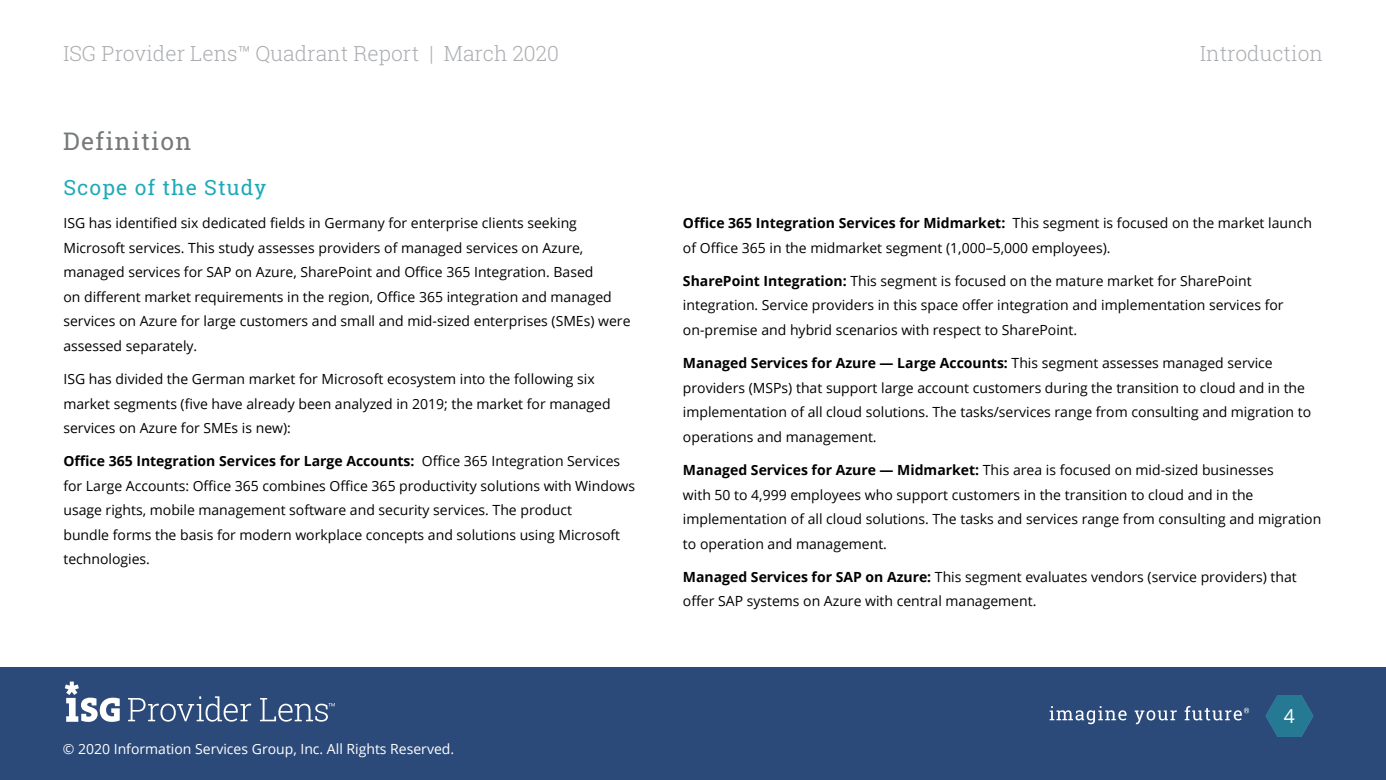
<style>
.page{position:relative;width:1386px;height:780px;background:#fff}
.page>*{position:absolute;margin:0;border:0;box-sizing:border-box;transform-origin:0 0}
.Body_Copy{font:24.5px "Roboto Slab";letter-spacing:.05em;color:#76797a}
.t1{font:300 21px "Roboto Slab";color:#abadb0}
.Body_Copy-2{font:21px "Roboto Slab";letter-spacing:.05em;color:#1daab8}
.t2{font:19.25px "Open Sans";color:#fff}
.Section_Title_Midtex{font:14px/24.5px "Open Sans";color:#000}
.Report_Cover_Title{font:14px "Open Sans";color:#fff}
.s1{font-weight:700}
</style>
<div class="page">
<div style="left:0;top:667px;width:1386px;height:113px;background:#2b4a79"></div>
<svg style="left:1050px;top:706px;width:77px;height:18px"></svg>
<svg style="left:1135px;top:710px;width:42px;height:14px"></svg>
<svg style="left:1185px;top:706px;width:64px;height:14px"></svg>
<svg style="left:128px;top:696px;width:123px;height:25px"></svg>
<svg style="left:260px;top:698px;width:75px;height:23px"></svg>
<svg style="left:65px;top:681px;width:55px;height:41px"></svg>
<svg style="left:1266px;top:695px;width:47px;height:42px"></svg>
<p class="t1" style="left:63px;top:39px;width:498px">ISG Provider Lens™ Quadrant Report | March 2020</p>
<p class="t1" style="left:1200px;top:39px;width:125px">Introduction</p>
<p class="Body_Copy" style="left:63px;top:124px;width:130px">Definition</p>
<p class="Body_Copy-2" style="left:63px;top:173px;width:204px">Scope of the Study</p>
<p class="Section_Title_Midtex" style="left:63px;top:210px;width:569px">ISG has identified six dedicated fields in Germany for enterprise clients seeking Microsoft services. This study assesses providers of managed services on Azure, managed services for SAP on Azure, SharePoint and Office 365 Integration. Based<br>on different market requirements in the region, Office 365 integration and managed services on Azure for large customers and small and mid-sized enterprises (SMEs) were assessed separately.</p>
<p class="Section_Title_Midtex" style="left:63px;top:366px;width:549px">ISG has divided the German market for Microsoft ecosystem into the following six market segments (five have already been analyzed in 2019; the market for managed services on Azure for SMEs is new):</p>
<p class="Section_Title_Midtex" style="left:63px;top:448px;width:573px"><span class="s1">Office 365 Integration Services for Large Accounts:</span> Office 365 Integration Services for Large Accounts: Office 365 combines Office 365 productivity solutions with Windows usage rights, mobile management software and security services. The product<br>bundle forms the basis for modern workplace concepts and solutions using Microsoft technologies.</p>
<p class="Report_Cover_Title" style="left:63px;top:739px;width:393px">© 2020 Information Services Group, Inc. All Rights Reserved.</p>
<p class="Section_Title_Midtex" style="left:683px;top:210px;width:630px"><span class="s1">Office 365 Integration Services for Midmarket:</span> This segment is focused on the market launch of Office 365 in the midmarket segment (1,000–5,000 employees).</p>
<p class="Section_Title_Midtex" style="left:683px;top:268px;width:602px"><span class="s1">SharePoint Integration:</span> This segment is focused on the mature market for SharePoint integration. Service providers in this space offer integration and implementation services for on-premise and hybrid scenarios with respect to SharePoint.</p>
<p class="Section_Title_Midtex" style="left:683px;top:350px;width:630px"><span class="s1">Managed Services for Azure — Large Accounts:</span> This segment assesses managed service providers (MSPs) that support large account customers during the transition to cloud and in the implementation of all cloud solutions. The tasks/services range from consulting and migration to operations and management.</p>
<p class="Section_Title_Midtex" style="left:683px;top:457px;width:640px"><span class="s1">Managed Services for Azure — Midmarket:</span> This area is focused on mid-sized businesses<br>with 50 to 4,999 employees who support customers in the transition to cloud and in the implementation of all cloud solutions. The tasks and services range from consulting and migration to operation and management.</p>
<p class="Section_Title_Midtex" style="left:683px;top:564px;width:615px"><span class="s1">Managed Services for SAP on Azure:</span> This segment evaluates vendors (service providers) that offer SAP systems on Azure with central management.</p>
<h3 class="t2" style="left:1284px;top:701px;width:13px">4</h3>
</div>
